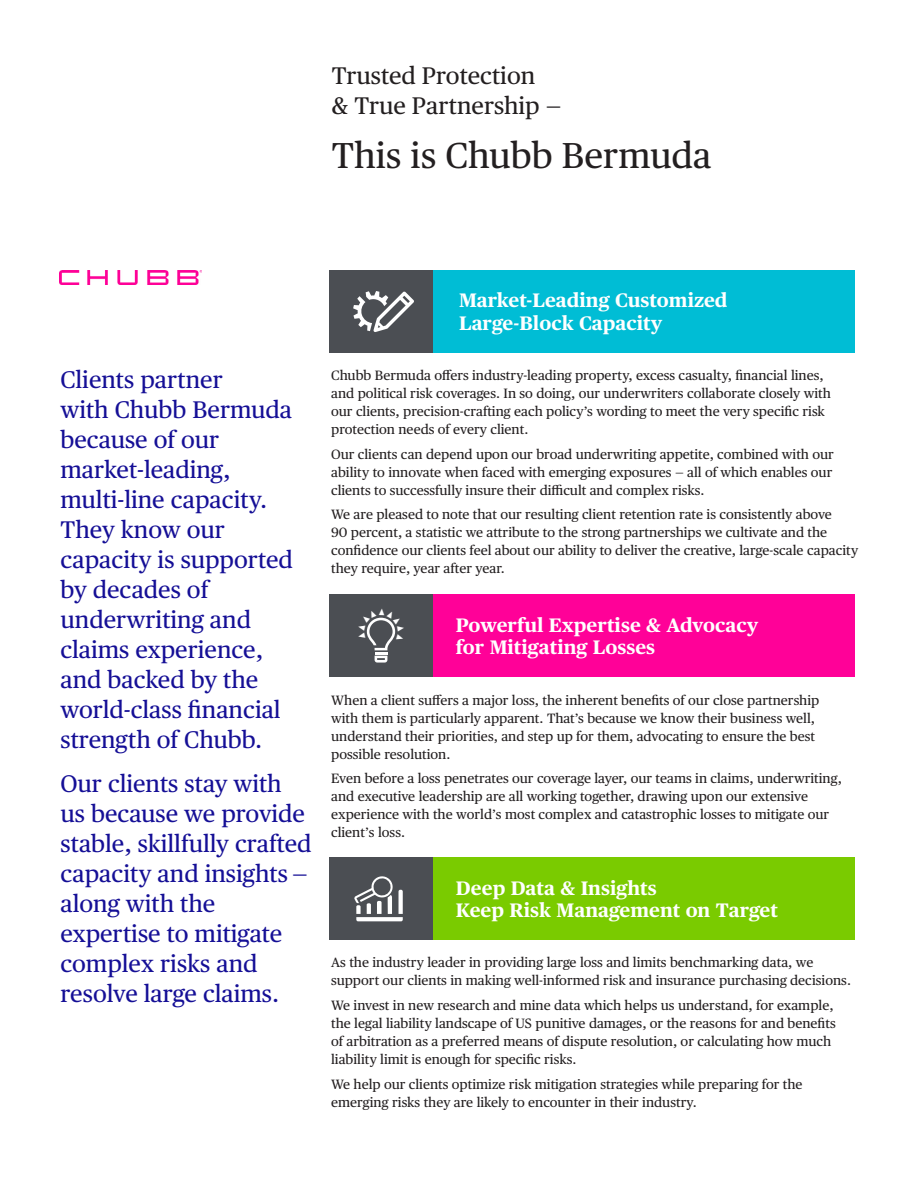
<style>
.page{position:relative;width:918px;height:1188px;background:#fff}
.page>*{position:absolute;margin:0;border:0;box-sizing:border-box;transform-origin:0 0}
.Section_Header{font:36px "Publico Text";color:#231f20}
.Body{font:24px/30px "Publico Text";color:#150f96}
.Section_Header-2{font:24px/30px "Publico Text";color:#231f20}
.Body-2{font:700 19.5px/22.5px "Publico Text";color:#fff}
.Body_Copy{font:13.5px/18px "Publico Text";color:#231f20}
</style>
<div class="page">
<img style="left:59px;top:270px;width:142px;height:14px">
<div style="left:329px;top:270px;width:526px;height:83px;background:#00bdd5"></div>
<div style="left:329px;top:595px;width:526px;height:82px;background:#ff0198"></div>
<div style="left:329px;top:858px;width:526px;height:82px;background:#7acb00"></div>
<div style="left:329px;top:270px;width:104px;height:83px;background:#4b4e53"></div>
<div style="left:329px;top:595px;width:104px;height:82px;background:#4b4e53"></div>
<div style="left:329px;top:858px;width:104px;height:82px;background:#4b4e53"></div>
<svg style="left:353px;top:291px;width:61px;height:41px"></svg>
<svg style="left:354px;top:876px;width:49px;height:45px"></svg>
<svg style="left:366px;top:617px;width:30px;height:46px"></svg>
<p class="Section_Header-2" style="left:332px;top:59px;width:231px">Trusted Protection<br>&amp; True Partnership —</p>
<p class="Section_Header" style="left:332px;top:128px;width:381px">This is Chubb Bermuda</p>
<p class="Body" style="left:60px;top:363px;width:234px">Clients partner<br>with Chubb Bermuda because of our market-leading, multi-line capacity.<br>They know our capacity is supported by decades of underwriting and claims experience, and backed by the world-class financial strength of Chubb.</p>
<p class="Body" style="left:60px;top:767px;width:253px">Our clients stay with us because we provide stable, skillfully crafted capacity and insights — along with the expertise to mitigate complex risks and resolve large claims.</p>
<p class="Body-2" style="left:459px;top:288px;width:270px">Market-Leading Customized<br>Large-Block Capacity</p>
<p class="Body_Copy" style="left:331px;top:365px;width:501px">Chubb Bermuda offers industry-leading property, excess casualty, financial lines, and political risk coverages. In so doing, our underwriters collaborate closely with our clients, precision-crafting each policy’s wording to meet the very specific risk protection needs of every client.</p>
<p class="Body_Copy" style="left:331px;top:444px;width:504px;text-align:justify">Our clients can depend upon our broad underwriting appetite, combined with our ability to innovate when faced with emerging exposures — all of which enables our clients to successfully insure their difficult and complex risks.</p>
<p class="Body_Copy" style="left:331px;top:505px;width:529px">We are pleased to note that our resulting client retention rate is consistently above<br>90 percent, a statistic we attribute to the strong partnerships we cultivate and the confidence our clients feel about our ability to deliver the creative, large-scale capacity they require, year after year.</p>
<p class="Body-2" style="left:456px;top:612px;width:304px">Powerful Expertise &amp; Advocacy for Mitigating Losses</p>
<p class="Body_Copy" style="left:331px;top:690px;width:490px">When a client suffers a major loss, the inherent benefits of our close partnership with them is particularly apparent. That’s because we know their business well, understand their priorities, and step up for them, advocating to ensure the best possible resolution.</p>
<p class="Body_Copy" style="left:331px;top:769px;width:512px">Even before a loss penetrates our coverage layer, our teams in claims, underwriting, and executive leadership are all working together, drawing upon our extensive experience with the world’s most complex and catastrophic losses to mitigate our client’s loss.</p>
<p class="Body-2" style="left:456px;top:875px;width:324px">Deep Data &amp; Insights<br>Keep Risk Management on Target</p>
<p class="Body_Copy" style="left:331px;top:953px;width:521px">As the industry leader in providing large loss and limits benchmarking data, we support our clients in making well-informed risk and insurance purchasing decisions.</p>
<p class="Body_Copy" style="left:331px;top:996px;width:506px">We invest in new research and mine data which helps us understand, for example, the legal liability landscape of US punitive damages, or the reasons for and benefits of arbitration as a preferred means of dispute resolution, or calculating how much liability limit is enough for specific risks.</p>
<p class="Body_Copy" style="left:331px;top:1074px;width:473px">We help our clients optimize risk mitigation strategies while preparing for the emerging risks they are likely to encounter in their industry.</p>
</div>
